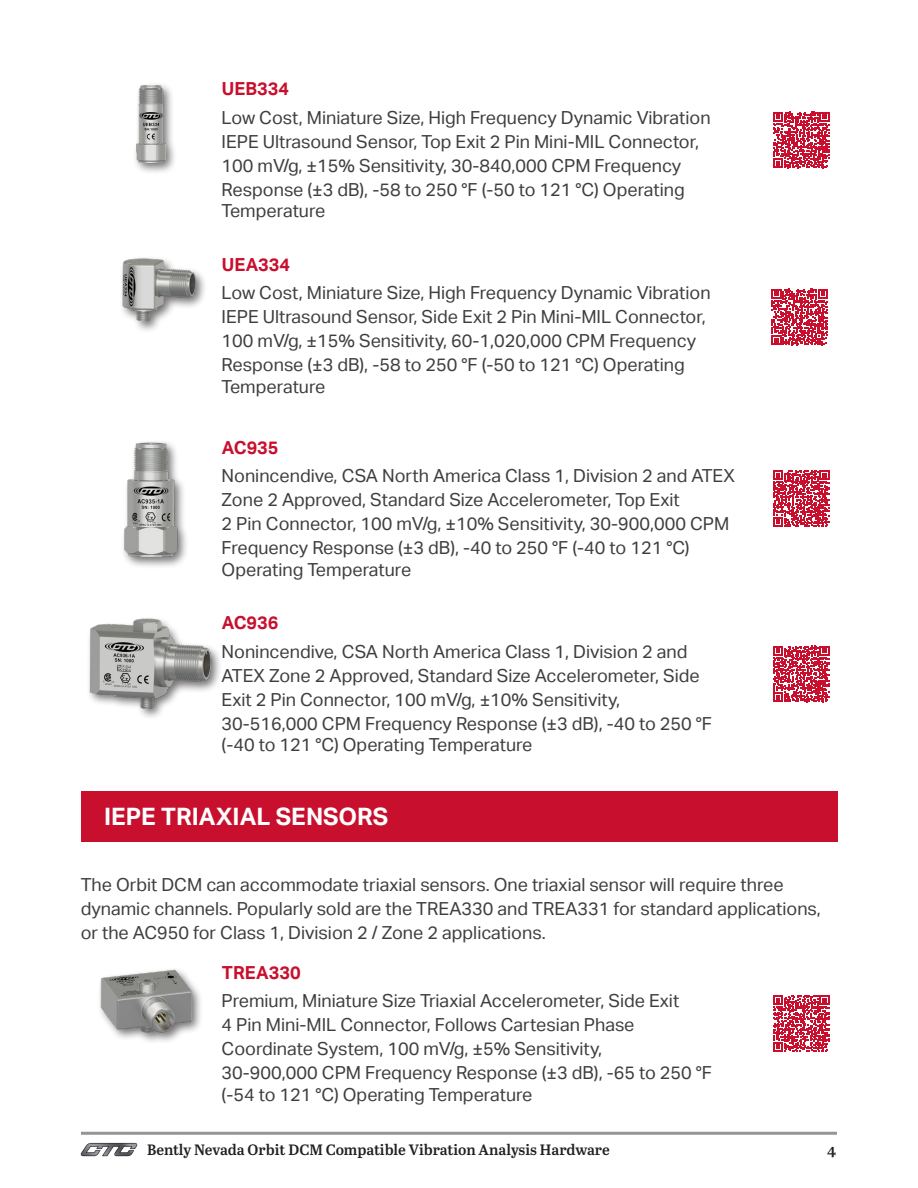
<style>
.page{position:relative;width:918px;height:1188px;background:#fff}
.page>*{position:absolute;margin:0;border:0;box-sizing:border-box;transform-origin:0 0}
.t1{font:700 24px "Aktiv Grotesk";color:#fff}
.t2{font:18px/24px "Aktiv Grotesk";color:#3e3e3f}
.t3{font:700 18px "Aktiv Grotesk";color:#c8102e}
.t4{font:600 15px "Abril Text";color:#231f20}
</style>
<div class="page">
<hr style="left:81px;top:1132px;width:756px;height:3px;background:#939598">
<img style="left:81px;top:1142px;width:57px;height:15px">
<div style="left:133px;top:82px;width:45px;height:93px;background:#231f20;opacity:.62"></div>
<img style="left:133px;top:82px;width:45px;height:84px">
<img style="left:122px;top:258px;width:83px;height:72px">
<svg style="left:773px;top:112px;width:56px;height:56px"></svg>
<svg style="left:772px;top:289px;width:56px;height:56px"></svg>
<div style="left:121px;top:440px;width:68px;height:129px;background:#231f20;opacity:.62"></div>
<img style="left:121px;top:441px;width:68px;height:121px">
<img style="left:89px;top:618px;width:131px;height:100px">
<svg style="left:773px;top:470px;width:56px;height:57px"></svg>
<svg style="left:773px;top:646px;width:56px;height:56px"></svg>
<div style="left:81px;top:791px;width:757px;height:51px;background:#c8102e"></div>
<img style="left:100px;top:969px;width:101px;height:73px">
<svg style="left:773px;top:995px;width:56px;height:57px"></svg>
<p class="t3" style="left:222px;top:79px;width:69px">UEB334</p>
<p class="t2" style="left:222px;top:106px;width:490px">Low Cost, Miniature Size, High Frequency Dynamic Vibration<br>IEPE Ultrasound Sensor, Top Exit 2 Pin Mini-MIL Connector,</p>
<p class="t2" style="left:222px;top:154px;width:465px">100 mV/g, ±15% Sensitivity, 30-840,000 CPM Frequency<br>Response (±3 dB), -58 to 250 °F (-50 to 121 °C) Operating</p>
<p class="t2" style="left:222px;top:199px;width:105px">Temperature</p>
<p class="t3" style="left:222px;top:254px;width:70px">UEA334</p>
<p class="t2" style="left:222px;top:281px;width:490px">Low Cost, Miniature Size, High Frequency Dynamic Vibration IEPE Ultrasound Sensor, Side Exit 2 Pin Mini-MIL Connector, 100 mV/g, ±15% Sensitivity, 60-1,020,000 CPM Frequency Response (±3 dB), -58 to 250 °F (-50 to 121 °C) Operating</p>
<p class="t2" style="left:222px;top:375px;width:105px">Temperature</p>
<p class="t3" style="left:222px;top:437px;width:58px">AC935</p>
<p class="t2" style="left:222px;top:464px;width:515px">Nonincendive, CSA North America Class 1, Division 2 and ATEX<br>Zone 2 Approved, Standard Size Accelerometer, Top Exit</p>
<p class="t2" style="left:222px;top:512px;width:509px">2 Pin Connector, 100 mV/g, ±10% Sensitivity, 30-900,000 CPM<br>Frequency Response (±3 dB), -40 to 250 °F (-40 to 121 °C)</p>
<p class="t2" style="left:222px;top:558px;width:191px">Operating Temperature</p>
<p class="t3" style="left:222px;top:613px;width:58px">AC936</p>
<p class="t2" style="left:222px;top:640px;width:480px">Nonincendive, CSA North America Class 1, Division 2 and<br>ATEX Zone 2 Approved, Standard Size Accelerometer, Side<br>Exit 2 Pin Connector, 100 mV/g, ±10% Sensitivity,</p>
<p class="t2" style="left:222px;top:712px;width:492px">30-516,000 CPM Frequency Response (±3 dB), -40 to 250 °F</p>
<p class="t2" style="left:222px;top:733px;width:312px">(-40 to 121 °C) Operating Temperature</p>
<p class="t1" style="left:104px;top:802px;width:286px">IEPE TRIAXIAL SENSORS</p>
<p class="t2" style="left:81px;top:872px;width:742px">The Orbit DCM can accommodate triaxial sensors. One triaxial sensor will require three dynamic channels. Popularly sold are the TREA330 and TREA331 for standard applications, or the AC950 for Class 1, Division 2 / Zone 2 applications.</p>
<p class="t3" style="left:222px;top:962px;width:80px">TREA330</p>
<p class="t2" style="left:222px;top:989px;width:459px">Premium, Miniature Size Triaxial Accelerometer, Side Exit</p>
<p class="t2" style="left:222px;top:1013px;width:414px">4 Pin Mini-MIL Connector, Follows Cartesian Phase<br>Coordinate System, 100 mV/g, ±5% Sensitivity,</p>
<p class="t2" style="left:222px;top:1062px;width:492px;line-height:21.6px">30-900,000 CPM Frequency Response (±3 dB), -65 to 250 °F (-54 to 121 °C) Operating Temperature</p>
<p class="t4" style="left:147px;top:1138px;width:464px">Bently Nevada Orbit DCM Compatible Vibration Analysis Hardware</p>
<p class="t4" style="left:827px;top:1138px;width:10px">4</p>
</div>
